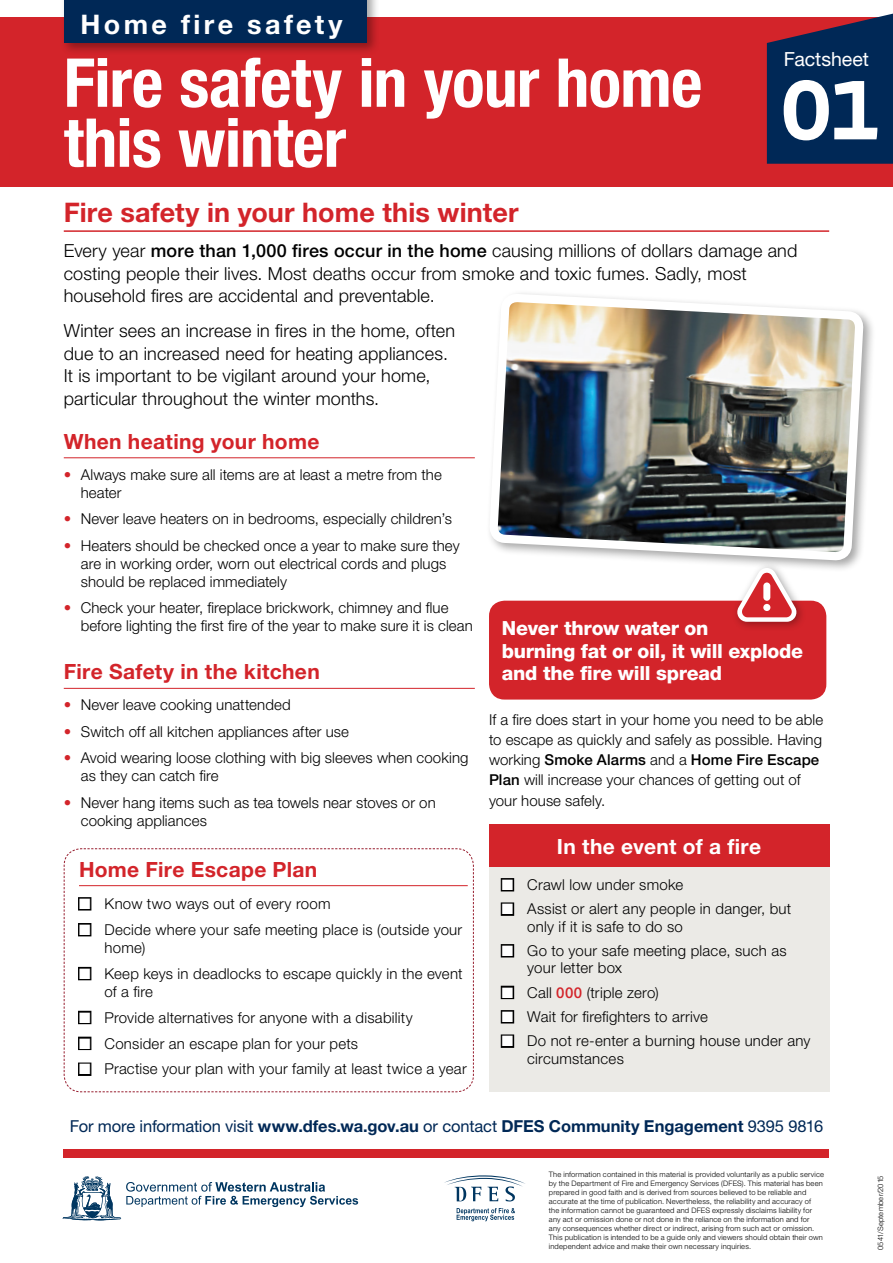
<style>
.page{position:relative;width:893px;height:1263px;background:#fff}
.page>*{position:absolute;margin:0;border:0;box-sizing:border-box;transform-origin:0 0}
.Factsheet_number{font:500 106.95px "Vista Sans OT";color:#fff}
._0__Major_Head_L1{font:700 condensed 67.5px/60px "Helvetica Neue";letter-spacing:-.01em;color:#fff}
._0__Major_Head_L2{font:700 27px "Helvetica Neue";letter-spacing:.005em;color:#d3242a}
.top{font:700 27px "Helvetica Neue";letter-spacing:.125em;color:#fff}
._2__Subhead{font:700 21px "Helvetica Neue";letter-spacing:.015em;color:#d3242a}
.t1{font:700 21px "Helvetica Neue";letter-spacing:.015em;color:#fff}
.t2{font:800 19.5px/22.5px "Helvetica Neue";letter-spacing:-.015em;color:#fff}
.t3{font:19.5px "Helvetica Neue";letter-spacing:-.005em;color:#fff}
._3__Intro{font:300 18px/22.5px "Helvetica Neue";letter-spacing:.01em;color:#000}
.Contact{font:700 16.5px "Helvetica Neue";color:#002856}
._5__bullets{font:300 15px/18px "Helvetica Neue";letter-spacing:.005em;color:#000}
.Checklist_Bullets{font:300 15px/17.2px "Helvetica Neue";letter-spacing:.015em;color:#000}
._5__Body_Copy{font:300 15px/20.2px "Helvetica Neue";letter-spacing:.005em;color:#000}
.Disclaimer{font:300 7.5px/9px "Helvetica Neue";letter-spacing:.025em;color:#000}
.s1{font-weight:500}
.s2{color:#d3242a}
.s3{color:#fff}
.s4{font-weight:500;color:#d3242a}
.s5{font-weight:400}
</style>
<div class="page">
<hr style="left:64px;top:457px;width:411px;height:1px;background:#d3242a">
<hr style="left:64px;top:688px;width:411px;height:1px;background:#d3242a">
<div style="left:0;top:18px;width:893px;height:169px;background:#d3242a"></div>
<div style="left:868px;top:14px;width:25px;height:150px;background:#002856"></div>
<div style="left:59px;top:0;width:321px;height:55px;background:#000;opacity:.35"></div>
<div style="left:64px;top:0;width:303px;height:43px;background:#002856"></div>
<hr style="left:64px;top:230px;width:765px;height:2px;background:#d3242a">
<div style="left:64px;top:1149px;width:765px;height:9px;background:#d3242a"></div>
<svg style="left:63px;top:1176px;width:295px;height:44px"></svg>
<svg style="left:457px;top:1208px;width:58px;height:13px"></svg>
<svg style="left:444px;top:1175px;width:81px;height:26px"></svg>
<div style="left:486px;top:290px;width:390px;height:283px;background:#000;opacity:.35"></div>
<svg style="left:485px;top:17px;width:383px;height:824px"></svg>
<div style="left:489px;top:865px;width:340px;height:227px;background:#ebeae6"></div>
<div style="left:501px;top:878px;width:13px;height:13px;border:3px solid #000"></div>
<div style="left:501px;top:902px;width:13px;height:14px;border:3px solid #000"></div>
<div style="left:501px;top:944px;width:13px;height:13px;border:3px solid #000"></div>
<div style="left:501px;top:986px;width:13px;height:13px;border:3px solid #000"></div>
<div style="left:501px;top:1010px;width:13px;height:13px;border:3px solid #000"></div>
<div style="left:501px;top:1034px;width:13px;height:14px;border:3px solid #000"></div>
<div style="left:489px;top:824px;width:340px;height:43px;background:#d3242a"></div>
<div style="left:489px;top:601px;width:337px;height:98px;background:#d3242a;border-radius:16px"></div>
<div style="left:731px;top:562px;width:75px;height:70px;background:#000;opacity:.35"></div>
<svg style="left:737px;top:568px;width:59px;height:54px"></svg>
<div style="left:763px;top:582px;width:7px;height:19px;background:#fff;border-radius:3px"></div>
<div style="left:763px;top:604px;width:7px;height:7px;background:#fff;border-radius:50%"></div>
<svg style="left:63px;top:848px;width:411px;height:244px"></svg>
<h6 class="top" style="left:81px;top:8px;width:263px">Home fire safety</h6>
<p class="t3" style="left:784px;top:48px;width:87px">Factsheet</p>
<h1 class="_0__Major_Head_L1" style="left:64px;top:52px;width:640px">Fire safety in your home this winter</h1>
<h2 class="_0__Major_Head_L2" style="left:64px;top:196px;width:456px">Fire safety in your home this winter</h2>
<p class="_3__Intro" style="left:64px;top:239px;width:735px">Every year <span class="s1">more than 1,000 fires occur in the home</span> causing millions of dollars damage and costing people their lives. Most deaths occur from smoke and toxic fumes. Sadly, most household fires are accidental and preventable.</p>
<p class="Factsheet_number" style="left:779px;top:48px;width:102px">01</p>
<p class="_3__Intro" style="left:64px;top:319px;width:393px">Winter sees an increase in fires in the home, often due to an increased need for heating appliances.<br>It is important to be vigilant around your home, particular throughout the winter months.</p>
<h3 class="_2__Subhead" style="left:64px;top:428px;width:257px">When heating your home</h3>
<p class="_5__bullets" style="left:81px;top:465px;width:363px;text-indent:-17px"><span class="s2">•</span> Always make sure all items are at least a metre from the heater</p>
<p class="_5__bullets" style="left:64px;top:509px;width:390px"><span class="s2">•</span> Never leave heaters on in bedrooms, especially children’s</p>
<p class="_5__bullets" style="left:81px;top:536px;width:380px;text-indent:-17px"><span class="s2">•</span> Heaters should be checked once a year to make sure they are in working order, worn out electrical cords and plugs should be replaced immediately</p>
<p class="_5__bullets" style="left:81px;top:598px;width:394px;text-indent:-17px"><span class="s2">•</span> Check your heater, fireplace brickwork, chimney and flue before lighting the first fire of the year to make sure it is clean</p>
<h3 class="_2__Subhead" style="left:64px;top:659px;width:257px">Fire Safety in the kitchen</h3>
<p class="_5__bullets" style="left:64px;top:695px;width:228px"><span class="s2">•</span> Never leave cooking unattended</p>
<p class="_5__bullets" style="left:64px;top:722px;width:287px"><span class="s2">•</span> Switch off all kitchen appliances after use</p>
<p class="_5__bullets" style="left:81px;top:748px;width:389px;text-indent:-17px"><span class="s2">•</span> Avoid wearing loose clothing with big sleeves when cooking as they can catch fire</p>
<p class="_5__bullets" style="left:81px;top:793px;width:356px;text-indent:-17px"><span class="s2">•</span> Never hang items such as tea towels near stoves or on cooking appliances</p>
<h3 class="_2__Subhead" style="left:79px;top:856px;width:240px">Home Fire Escape Plan</h3>
<p class="Checklist_Bullets" style="left:79px;top:895px;width:253px"><span class="s3">■</span> Know two ways out of every room</p>
<p class="Checklist_Bullets" style="left:105px;top:920px;width:359px;line-height:18px;text-indent:-26px"><span class="s3">■</span> Decide where your safe meeting place is (outside your home)</p>
<p class="Checklist_Bullets" style="left:105px;top:964px;width:360px;line-height:18px;text-indent:-26px"><span class="s3">■</span> Keep keys in deadlocks to escape quickly in the event of a fire</p>
<p class="Checklist_Bullets" style="left:79px;top:1008px;width:335px"><span class="s3">■</span> Provide alternatives for anyone with a disability</p>
<p class="Checklist_Bullets" style="left:79px;top:1034px;width:281px"><span class="s3">■</span> Consider an escape plan for your pets</p>
<p class="Checklist_Bullets" style="left:79px;top:1060px;width:389px"><span class="s3">■</span> Practise your plan with your family at least twice a year</p>
<h3 class="t2" style="left:502px;top:617px;width:303px">Never throw water on<br>burning fat or oil, it will explode and the fire will spread</h3>
<p class="_5__Body_Copy" style="left:489px;top:709px;width:336px">If a fire does start in your home you need to be able to escape as quickly and safely as possible. Having working <span class="s1">Smoke Alarms</span> and a <span class="s1">Home Fire Escape Plan</span> will increase your chances of getting out of your house safely.</p>
<h3 class="t1" style="left:557px;top:833px;width:206px">In the event of a fire</h3>
<p class="Checklist_Bullets" style="left:502px;top:876px;width:183px"><span class="s3">■</span> Crawl low under smoke</p>
<p class="Checklist_Bullets" style="left:527px;top:900px;width:266px;text-indent:-26px"><span class="s3">■</span> Assist or alert any people in danger, but only if it is safe to do so</p>
<p class="Checklist_Bullets" style="left:527px;top:942px;width:261px;text-indent:-26px"><span class="s3">■</span> Go to your safe meeting place, such as your letter box</p>
<p class="Checklist_Bullets" style="left:502px;top:983px;width:159px"><span class="s3">■</span> Call <span class="s4">000</span> (triple zero)</p>
<p class="Checklist_Bullets" style="left:502px;top:1008px;width:208px"><span class="s3">■</span> Wait for firefighters to arrive</p>
<p class="Checklist_Bullets" style="left:527px;top:1032px;width:285px;text-indent:-26px"><span class="s3">■</span> Do not re-enter a burning house under any circumstances</p>
<p class="Contact" style="left:70px;top:1116px;width:755px"><span class="s5">For more information visit</span> www.dfes.wa.gov.au <span class="s5">or contact</span> DFES Community Engagement <span class="s5">9395 9816</span></p>
<p class="Disclaimer" style="left:549px;top:1170px;width:277px">The information contained in this material is provided voluntarily as a public service by the Department of Fire and Emergency Services (DFES). This material has been prepared in good faith and is derived from sources believed to be reliable and accurate at the time of publication. Nevertheless, the reliability and accuracy of<br>the information cannot be guaranteed and DFES expressly disclaims liability for any act or omission done or not done in the reliance on the information and for<br>any consequences whether direct or indirect, arising from such act or omission.<br>This publication is intended to be a guide only and viewers should obtain their own independent advice and make their own necessary inquiries.</p>
<p class="Disclaimer" style="left:876px;top:1250px;width:76px;rotate:-90deg">0541/September/2015</p>
</div>
